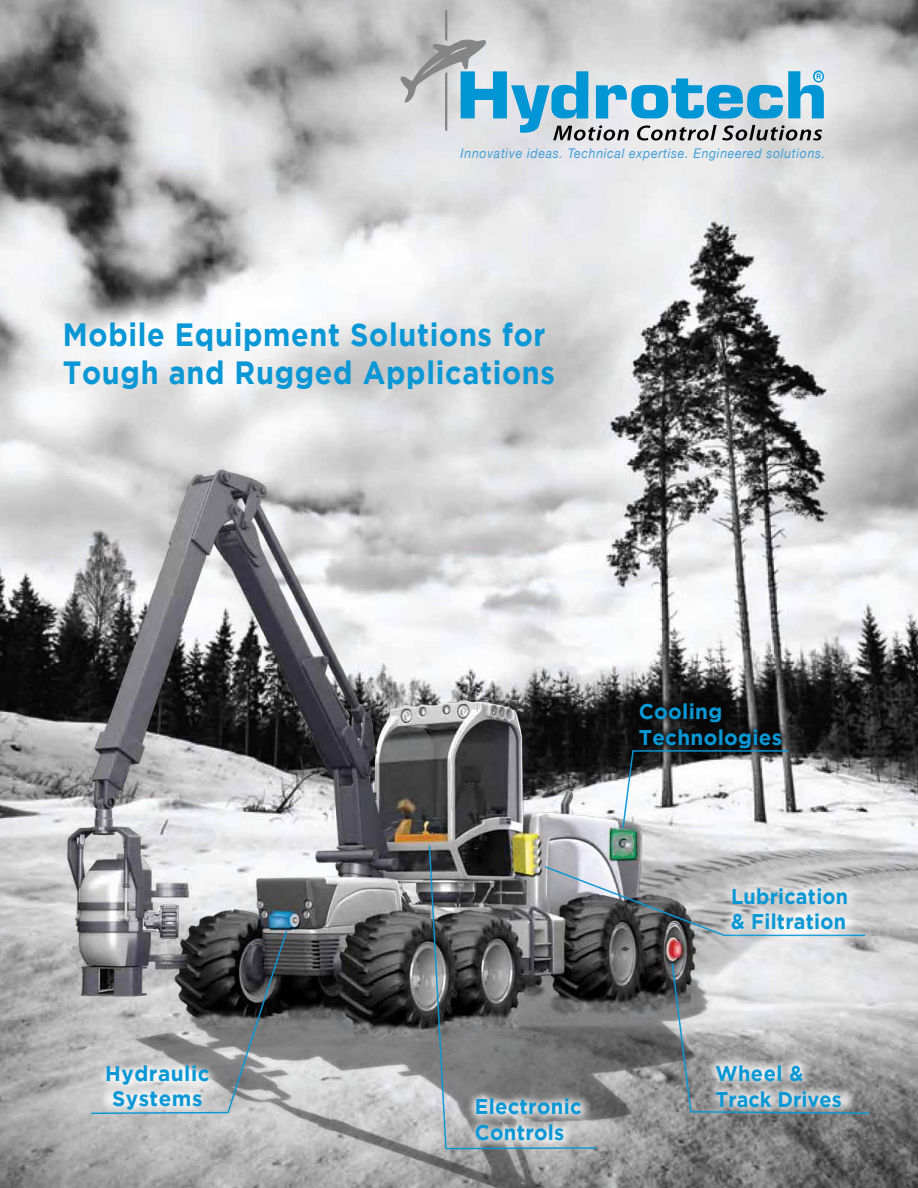
<style>
.page{position:relative;width:918px;height:1188px;background:#fff}
.page>*{position:absolute;margin:0;border:0;box-sizing:border-box;transform-origin:0 0}
.t1{font:34.2px "Myriad Pro";color:#0096d6;scale:.9 1}
.t2{font:700 32.1px/38.5px "Gotham";letter-spacing:.025em;color:#0997d5;scale:.9 1}
.t3{font:700 21.3px/25.5px "Gotham";letter-spacing:.015em;color:#0997d5;text-align:center}
.t4{font:700 21.3px/25.5px "Gotham";letter-spacing:.015em;color:#0997d5;scale:.93 1}
.t5{font:700 21.3px/25.5px "Gotham";letter-spacing:.015em;color:#0997d5;scale:.95 1}
.t6{font:700 21.3px/25.5px "Gotham";letter-spacing:.015em;color:#0997d5;scale:.94 1}
.t7{font:italic 13.35px "Helvetica Neue";letter-spacing:.055em;color:#3ea0d9;scale:.92 1}
</style>
<div class="page">
<img style="left:0;top:0;width:918px;height:1188px">
<img style="left:799px;top:777px;width:119px;height:278px">
<img style="left:0;top:408px;width:799px;height:780px">
<img style="left:583px;top:639px;width:255px;height:165px">
<img style="left:660px;top:1005px;width:245px;height:163px">
<svg style="left:621px;top:947px;width:9px;height:4px"></svg>
<img style="left:51px;top:1011px;width:215px;height:154px">
<svg style="left:90px;top:930px;width:198px;height:185px;background:#8d8f90"></svg>
<img style="left:692px;top:1115px;width:174px;height:19px">
<img style="left:419px;top:1042px;width:221px;height:146px">
<svg style="left:621px;top:749px;width:169px;height:80px"></svg>
<svg style="left:671px;top:962px;width:199px;height:153px;background:#b2b5b6"></svg>
<svg style="left:598px;top:865px;width:77px;height:72px;background:#737679"></svg>
<svg style="left:428px;top:845px;width:170px;height:305px;background:#777979"></svg>
<svg style="left:400px;top:10px;width:424px;height:131px;background:#aac1cc"></svg>
<img style="left:58px;top:302px;width:539px;height:117px">
<img style="left:675px;top:821px;width:235px;height:6px">
<img style="left:675px;top:827px;width:235px;height:164px">
<h1 class="t1" style="left:812px;top:62px;width:16px">®</h1>
<p class="t7" style="left:461px;top:145px;width:398px">Innovative ideas. Technical expertise. Engineered solutions.</p>
<h2 class="t2" style="left:63px;top:317px;width:548px">Mobile Equipment Solutions for<br>Tough and Rugged Applications</h2>
<h3 class="t3" style="left:105px;top:1062px;width:106px">Hydraulic<br>Systems</h3>
<h3 class="t5" style="left:475px;top:1096px;width:114px">Electronic<br>Controls</h3>
<h3 class="t3" style="left:639px;top:700px;width:145px;text-align:left">Cooling<br>Technologies</h3>
<h3 class="t4" style="left:731px;top:885px;width:127px">Lubrication &amp; Filtration</h3>
<h3 class="t6" style="left:715px;top:1062px;width:136px">Wheel &amp;<br>Track Drives</h3>
</div>
